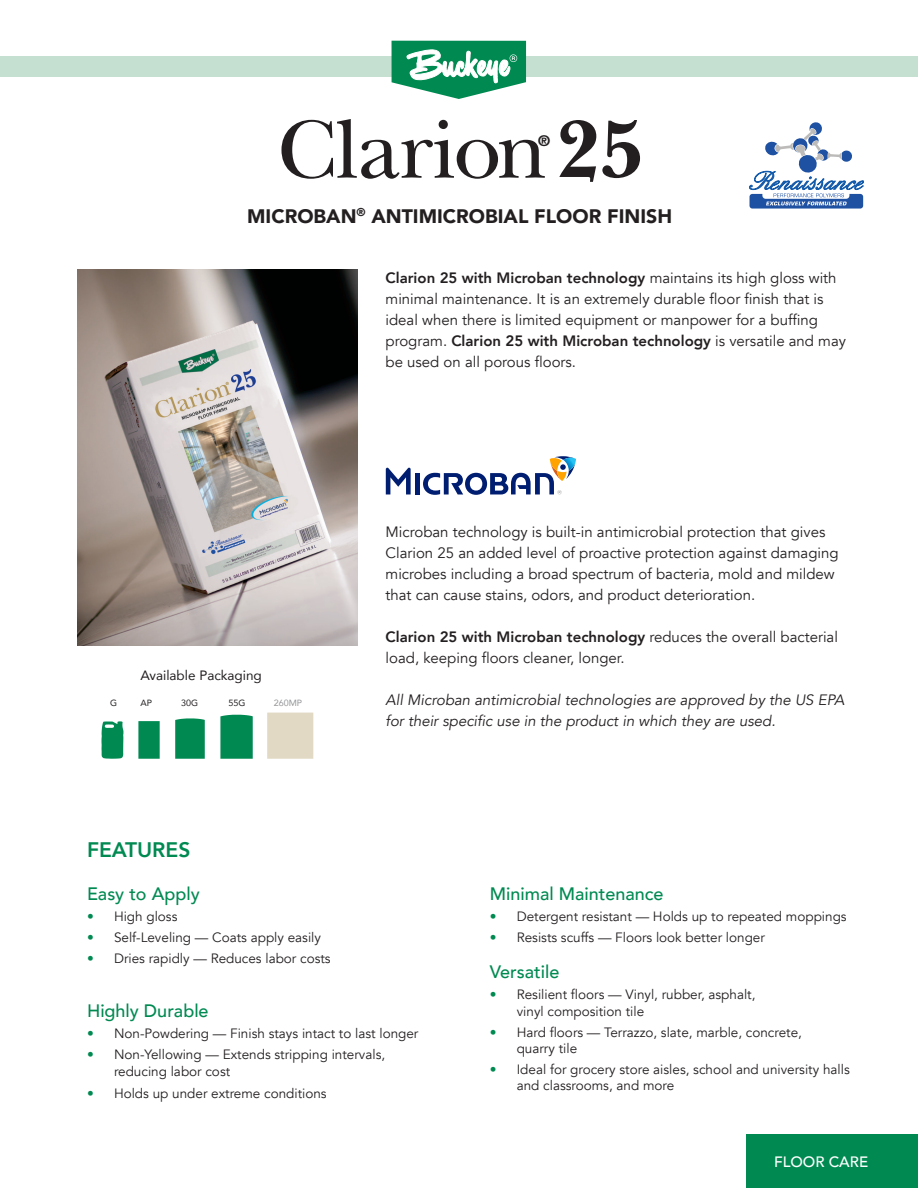
<style>
.page{position:relative;width:918px;height:1188px;background:#fff}
.page>*{position:absolute;margin:0;border:0;box-sizing:border-box;transform-origin:0 0}
.t1{font:800 21px "Avenir";color:#008a52}
.t2{font:900 19.5px "Avenir";color:#231f20}
.t3{font:500 18px "Avenir";color:#008a52}
.t4{font:15px/21px "Avenir";color:#231f20}
.t5{font:italic 15px/21px "Avenir";color:#231f20}
.t6{font:500 15px "Avenir";color:#fff}
.t7{font:15px "Helvetica LT Std Extra Comp";color:#231f20}
.t8{font:13.5px/16.2px "Avenir";color:#231f20}
.t9{font:13.5px "Avenir";color:#231f20}
.t10{font:9px "Avenir";color:#231f20}
.t11{font:9px "Avenir";color:#939598}
.s1{font-weight:800}
.s2{color:#008a52}
.s3{font-weight:500;color:#008a52}
</style>
<div class="page">
<div style="left:0;top:56px;width:918px;height:20px;background:#c5dfd1"></div>
<svg style="left:392px;top:41px;width:134px;height:58px"></svg>
<img style="left:77px;top:270px;width:280px;height:375px">
<div style="left:746px;top:1134px;width:172px;height:54px;background:#008a52"></div>
<svg style="left:281px;top:119px;width:264px;height:60px"></svg>
<svg style="left:559px;top:120px;width:37px;height:62px"></svg>
<svg style="left:602px;top:120px;width:38px;height:58px"></svg>
<svg style="left:101px;top:721px;width:22px;height:38px"></svg>
<svg style="left:138px;top:721px;width:22px;height:38px"></svg>
<svg style="left:175px;top:718px;width:30px;height:41px"></svg>
<svg style="left:220px;top:715px;width:33px;height:44px"></svg>
<div style="left:267px;top:713px;width:46px;height:46px;background:#e1d9c3"></div>
<svg style="left:749px;top:122px;width:115px;height:87px"></svg>
<div style="left:415px;top:473px;width:5px;height:21px;background:#001e71"></div>
<svg style="left:386px;top:468px;width:25px;height:26px"></svg>
<svg style="left:423px;top:456px;width:153px;height:39px"></svg>
<p class="t7" style="left:538px;top:131px;width:13px">®</p>
<p class="t2" style="left:247px;top:199px;width:426px">MICROBAN<sup>®</sup> ANTIMICROBIAL FLOOR FINISH</p>
<p class="t9" style="left:140px;top:665px;width:123px">Available Packaging</p>
<p class="t10" style="left:110px;top:695px;width:9px">G</p>
<p class="t10" style="left:140px;top:695px;width:13px">AP</p>
<p class="t10" style="left:181px;top:695px;width:19px">30G</p>
<p class="t10" style="left:229px;top:695px;width:19px">55G</p>
<p class="t11" style="left:274px;top:695px;width:30px">260MP</p>
<p class="t1" style="left:87px;top:833px;width:105px">FEATURES</p>
<p class="t4" style="left:386px;top:267px;width:462px"><span class="s1">Clarion 25 with Microban technology</span> maintains its high gloss with minimal maintenance. It is an extremely durable floor finish that is ideal when there is limited equipment or manpower for a buffing program. <span class="s1">Clarion 25 with Microban technology</span> is versatile and may be used on all porous floors.</p>
<p class="t4" style="left:386px;top:522px;width:455px">Microban technology is built-in antimicrobial protection that gives Clarion 25 an added level of proactive protection against damaging microbes including a broad spectrum of bacteria, mold and mildew that can cause stains, odors, and product deterioration.</p>
<p class="t4" style="left:386px;top:627px;width:454px"><span class="s1">Clarion 25 with Microban technology</span> reduces the overall bacterial load, keeping floors cleaner, longer.</p>
<p class="t5" style="left:386px;top:690px;width:460px">All Microban antimicrobial technologies are approved by the US EPA for their specific use in the product in which they are used.</p>
<p class="t3" style="left:87px;top:878px;width:114px">Easy to Apply</p>
<p class="t8" style="left:87px;top:909px;width:92px"><span class="s2">•</span> High gloss</p>
<p class="t8" style="left:87px;top:930px;width:236px"><span class="s2">•</span> Self-Leveling — Coats apply easily</p>
<p class="t8" style="left:87px;top:951px;width:245px"><span class="s2">•</span> Dries rapidly — Reduces labor costs</p>
<p class="t3" style="left:87px;top:995px;width:123px">Highly Durable</p>
<p class="t8" style="left:87px;top:1026px;width:333px"><span class="s2">•</span> Non-Powdering — Finish stays intact to last longer</p>
<p class="t8" style="left:114px;top:1047px;width:273px;text-indent:-27px"><span class="s2">•</span> Non-Yellowing — Extends stripping intervals, reducing labor cost</p>
<p class="t8" style="left:87px;top:1085px;width:241px"><span class="s3">•</span> Holds up under extreme conditions</p>
<p class="t3" style="left:490px;top:878px;width:175px">Minimal Maintenance</p>
<p class="t8" style="left:490px;top:909px;width:358px"><span class="s2">•</span> Detergent resistant — Holds up to repeated moppings</p>
<p class="t8" style="left:490px;top:930px;width:277px"><span class="s2">•</span> Resists scuffs — Floors look better longer</p>
<p class="t3" style="left:490px;top:956px;width:71px">Versatile</p>
<p class="t8" style="left:517px;top:987px;width:240px;text-indent:-27px"><span class="s2">•</span> Resilient floors — Vinyl, rubber, asphalt, vinyl composition tile</p>
<p class="t8" style="left:517px;top:1024px;width:287px;text-indent:-27px"><span class="s2">•</span> Hard floors — Terrazzo, slate, marble, concrete, quarry tile</p>
<p class="t8" style="left:517px;top:1061px;width:335px;text-indent:-27px"><span class="s2">•</span> Ideal for grocery store aisles, school and university halls and classrooms, and more</p>
<p class="t6" style="left:774px;top:1149px;width:96px">FLOOR CARE</p>
</div>
